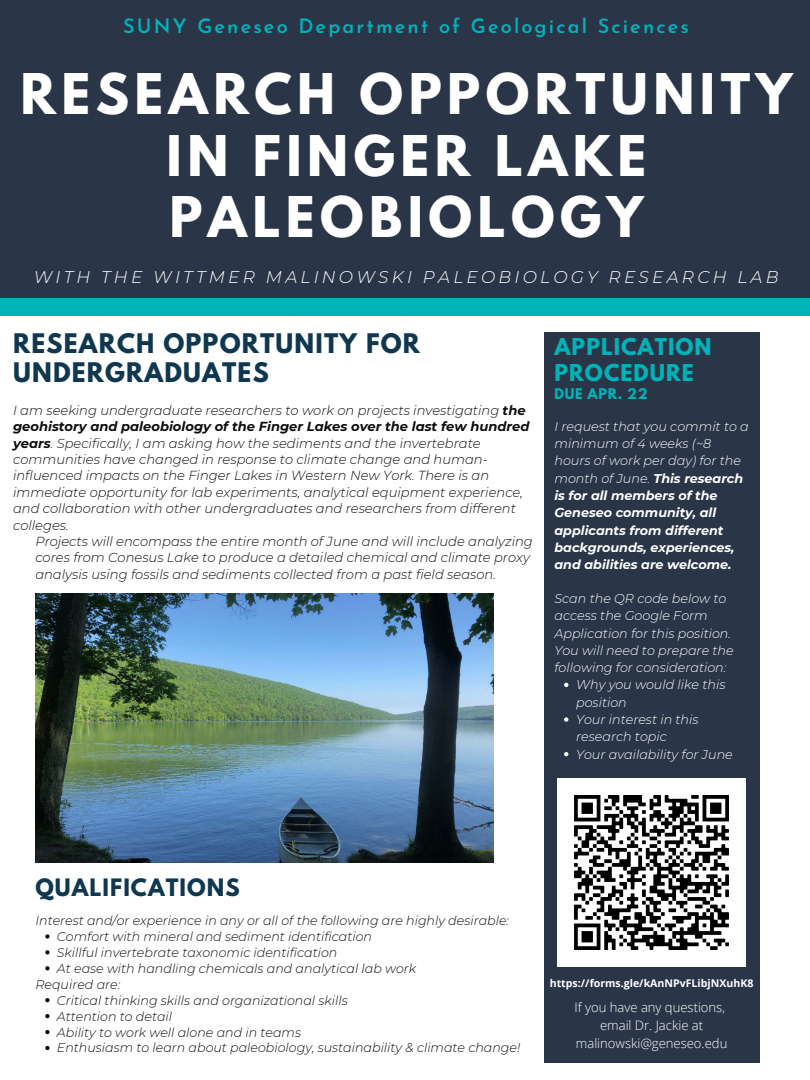
<style>
.page{position:relative;width:810px;height:1080px;background:#fff}
.page>*{position:absolute;margin:0;border:0;box-sizing:border-box;transform-origin:0 0}
.t1{font:700 49.69px/61.4px "League Spartan";letter-spacing:.11em;color:#fff;text-align:center}
.t2{font:700 23.88px/29.6px "League Spartan";letter-spacing:.05em;color:#0f3750}
.t3{font:700 21.25px "League Spartan";letter-spacing:.05em;color:#0f3750}
.t4{font:700 20.56px/25.3px "League Spartan";letter-spacing:.05em;color:#00b3b9}
.t5{font:600 19.81px "Josefin Sans";letter-spacing:.11em;color:#00b3b9}
.t6{font:italic 300 17px "Montserrat";letter-spacing:.19em;color:#fff}
.t7{font:italic 300 13.06px/16.4px "Montserrat";color:#0d0d0d}
.t8{font:300 13.06px/18.2px "Open Sans";color:#fff;text-align:center}
.t9{font:700 13.06px "League Spartan";letter-spacing:.05em;color:#00b3b9}
.t10{font:italic 700 12.75px/17.3px "Montserrat";color:#fff}
.t11{font:italic 300 12.75px/17.3px "Montserrat";color:#fff}
.t12{font:italic 300 12.62px "Montserrat";color:#0d0d0d}
.t13{font:700 10.62px "Open Sans";color:#fff}
.s1{font-weight:700}
.s2{font-weight:300}
</style>
<div class="page">
<div style="left:0;top:0;width:810px;height:307px;background:#2a3648"></div>
<div style="left:0;top:298px;width:810px;height:18px;background:#00b3b9"></div>
<img style="left:35px;top:593px;width:458px;height:270px">
<div style="left:544px;top:332px;width:215px;height:731px;background:#2a3648"></div>
<img style="left:557px;top:778px;width:189px;height:189px">
<svg style="left:45px;top:934px;width:5px;height:5px"></svg>
<svg style="left:45px;top:950px;width:5px;height:5px"></svg>
<svg style="left:45px;top:966px;width:5px;height:4px"></svg>
<svg style="left:45px;top:998px;width:5px;height:4px"></svg>
<svg style="left:45px;top:1014px;width:5px;height:4px"></svg>
<svg style="left:45px;top:1030px;width:5px;height:4px"></svg>
<svg style="left:45px;top:1046px;width:5px;height:4px"></svg>
<svg style="left:564px;top:683px;width:4px;height:4px"></svg>
<svg style="left:564px;top:717px;width:4px;height:5px"></svg>
<svg style="left:564px;top:752px;width:4px;height:4px"></svg>
<p class="t5" style="left:123px;top:18px;width:567px">SUNY Geneseo Department of Geological Sciences</p>
<p class="t1" style="left:20px;top:70px;width:773px">RESEARCH OPPORTUNITY<br>IN FINGER LAKE<br>PALEOBIOLOGY</p>
<p class="t6" style="left:34px;top:267px;width:746px">WITH THE WITTMER MALINOWSKI PALEOBIOLOGY RESEARCH LAB</p>
<p class="t2" style="left:13px;top:331px;width:408px">RESEARCH OPPORTUNITY FOR<br>UNDERGRADUATES</p>
<p class="t7" style="left:13px;top:402px;width:518px">I am seeking undergraduate researchers to work on projects investigating <span class="s1">the geohistory and paleobiology of the Finger Lakes over the last few hundred years</span>. Specifically, I am asking how the sediments and the invertebrate communities have changed in response to climate change and human&shy;influenced impacts on the Finger Lakes in Western New York. There is an immediate opportunity for lab experiments, analytical equipment experience, and collaboration with other undergraduates and researchers from different colleges.</p>
<p class="t7" style="left:35px;top:533px;width:499px">Projects will encompass the entire month of June and will include analyzing cores from Conesus Lake to produce a detailed chemical and climate proxy analysis using fossils and sediments collected from a past field season.</p>
<p class="t4" style="left:554px;top:337px;width:158px">APPLICATION<br>PROCEDURE</p>
<p class="t9" style="left:554px;top:387px;width:95px">DUE APR. 22</p>
<p class="t10" style="left:554px;top:417px;width:196px"><span class="s2">I request that you commit to a minimum of 4 weeks (~8 hours of work per day) for the month of June.</span> This research is for all members of the<br>Geneseo community, all applicants from different backgrounds, experiences, and abilities are welcome.</p>
<p class="t11" style="left:554px;top:590px;width:181px">Scan the QR code below to access the Google Form<br>Application for this position.<br>You will need to prepare the following for consideration:</p>
<p class="t11" style="left:576px;top:676px;width:151px">Why you would like this position</p>
<p class="t11" style="left:576px;top:711px;width:124px">Your interest in this research topic</p>
<p class="t11" style="left:576px;top:746px;width:158px">Your availability for June</p>
<p class="t3" style="left:35px;top:877px;width:206px">QUALIFICATIONS</p>
<p class="t12" style="left:57px;top:929px;width:317px">Comfort with mineral and sediment identification</p>
<p class="t12" style="left:57px;top:945px;width:282px">Skillful invertebrate taxonomic identification</p>
<p class="t12" style="left:57px;top:961px;width:361px">At ease with handling chemicals and analytical lab work</p>
<p class="t12" style="left:57px;top:992px;width:292px">Critical thinking skills and organizational skills</p>
<p class="t12" style="left:57px;top:1008px;width:117px">Attention to detail</p>
<p class="t12" style="left:57px;top:1024px;width:246px">Ability to work well alone and in teams</p>
<p class="t12" style="left:57px;top:1040px;width:465px">Enthusiasm to learn about paleobiology, sustainability &amp; climate change!</p>
<p class="t12" style="left:35px;top:913px;width:475px">Interest and/or experience in any or all of the following are highly desirable:</p>
<p class="t12" style="left:35px;top:977px;width:86px">Required are:</p>
<p class="t13" style="left:550px;top:976px;width:205px">https://forms.gle/kAnNPvFLibjNXuhK8</p>
<p class="t8" style="left:575px;top:998px;width:152px">If you have any questions,</p>
<p class="t8" style="left:576px;top:1016px;width:153px">email Dr. Jackie at malinowski@geneseo.edu</p>
</div>
